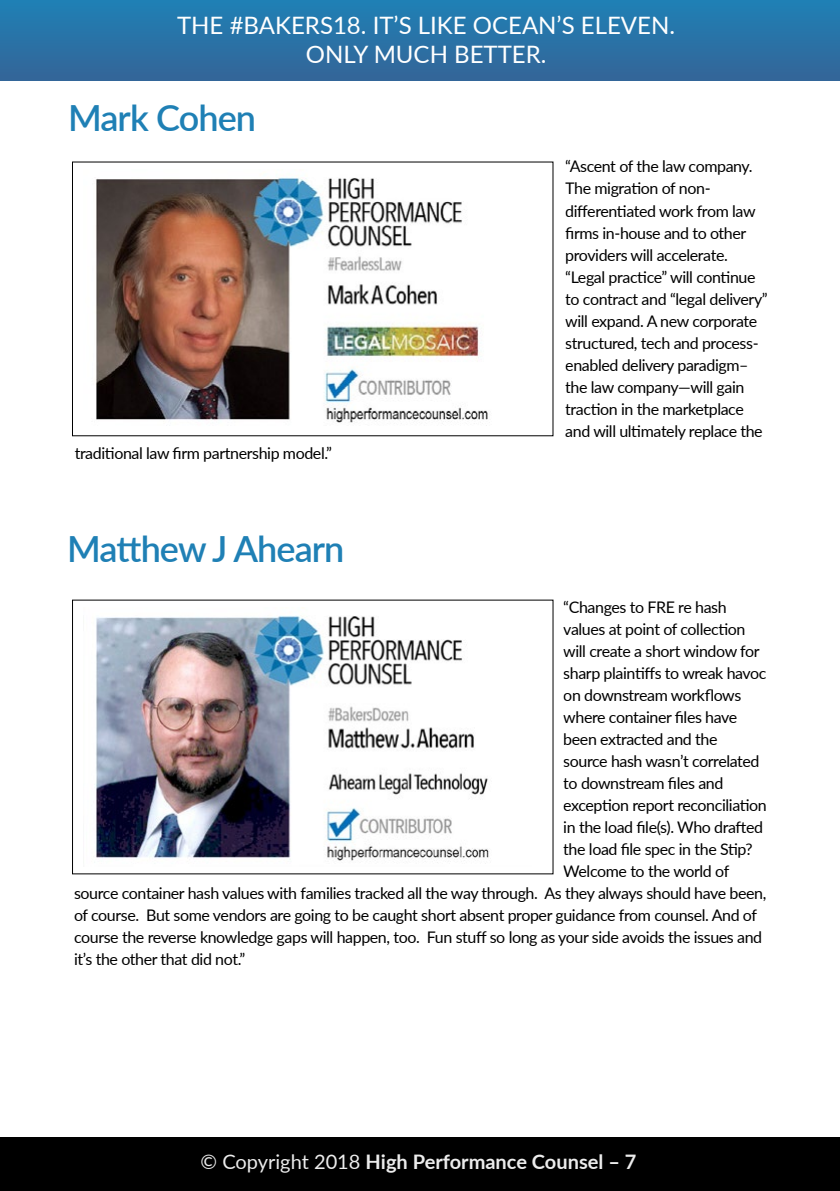
<style>
.page{position:relative;width:840px;height:1191px;background:#fff}
.page>*{position:absolute;margin:0;border:0;box-sizing:border-box;transform-origin:0 0}
.t1{font:600 36px "Lato";letter-spacing:-.025em;color:#1f80b5}
.t2{font:24px/28.8px "Lato";color:#fff;text-align:center}
.t3{font:700 20px "Lato";color:#ececec}
.t4{font:16px/22px "Lato";letter-spacing:-.025em;color:#000}
.s1{font-weight:400}
</style>
<div class="page">
<div style="left:0;top:0;width:839px;height:81px;background:linear-gradient(to right,#2972a6,#2972a6)"></div>
<div style="left:0;top:1137px;width:839px;height:54px;background:#000"></div>
<img style="left:96px;top:177px;width:392px;height:249px">
<div style="left:58px;top:598px;width:505px;height:276px;background:#fff;border:2px solid #fff"></div>
<div style="left:72px;top:600px;width:480px;height:274px;background:#fff"></div>
<img style="left:96px;top:607px;width:394px;height:256px">
<h2 class="t2" style="left:177px;top:10px;width:499px">THE #BAKERS18. IT’S LIKE OCEAN’S ELEVEN.<br>ONLY MUCH BETTER.</h2>
<h1 class="t1" style="left:68px;top:92px;width:189px">Mark Cohen</h1>
<p class="t4" style="left:75px;top:441px;width:258px">traditional law firm partnership model.”</p>
<h1 class="t1" style="left:67px;top:523px;width:278px">Matthew J Ahearn</h1>
<p class="t4" style="left:565px;top:155px;width:204px">“Ascent of the law company.<br>The migration of non&shy;differentiated work from law firms in-house and to other providers will accelerate. “Legal practice” will continue to contract and “legal delivery” will expand. A new corporate structured, tech and process&shy;enabled delivery paradigm– the law company—will gain traction in the marketplace and will ultimately replace the</p>
<p class="t4" style="left:563px;top:595px;width:165px">“Changes to FRE re hash</p>
<p class="t4" style="left:563px;top:617px;width:183px">values at point of collection</p>
<p class="t4" style="left:563px;top:639px;width:198px">will create a short window for</p>
<p class="t4" style="left:563px;top:661px;width:205px">sharp plaintiffs to wreak havoc</p>
<p class="t4" style="left:563px;top:683px;width:179px">on downstream workflows</p>
<p class="t4" style="left:563px;top:705px;width:175px">where container files have</p>
<p class="t4" style="left:563px;top:727px;width:156px">been extracted and the</p>
<p class="t4" style="left:563px;top:749px;width:198px">source hash wasn’t correlated</p>
<p class="t4" style="left:563px;top:771px;width:161px">to downstream files and</p>
<p class="t4" style="left:563px;top:793px;width:205px">exception report reconciliation</p>
<p class="t4" style="left:563px;top:815px;width:201px">in the load file(s). Who drafted</p>
<p class="t4" style="left:563px;top:837px;width:191px">the load file spec in the Stip?</p>
<p class="t4" style="left:563px;top:859px;width:167px">Welcome to the world of</p>
<p class="t4" style="left:74px;top:881px;width:693px">source container hash values with families tracked all the way through. As they always should have been,</p>
<p class="t4" style="left:74px;top:903px;width:684px">of course. But some vendors are going to be caught short absent proper guidance from counsel. And of</p>
<p class="t4" style="left:74px;top:925px;width:689px">course the reverse knowledge gaps will happen, too. Fun stuff so long as your side avoids the issues and</p>
<p class="t4" style="left:74px;top:947px;width:172px">it’s the other that did not.”</p>
<p class="t3" style="left:200px;top:1146px;width:437px"><span class="s1">© Copyright 2018</span> High Performance Counsel – 7</p>
</div>
